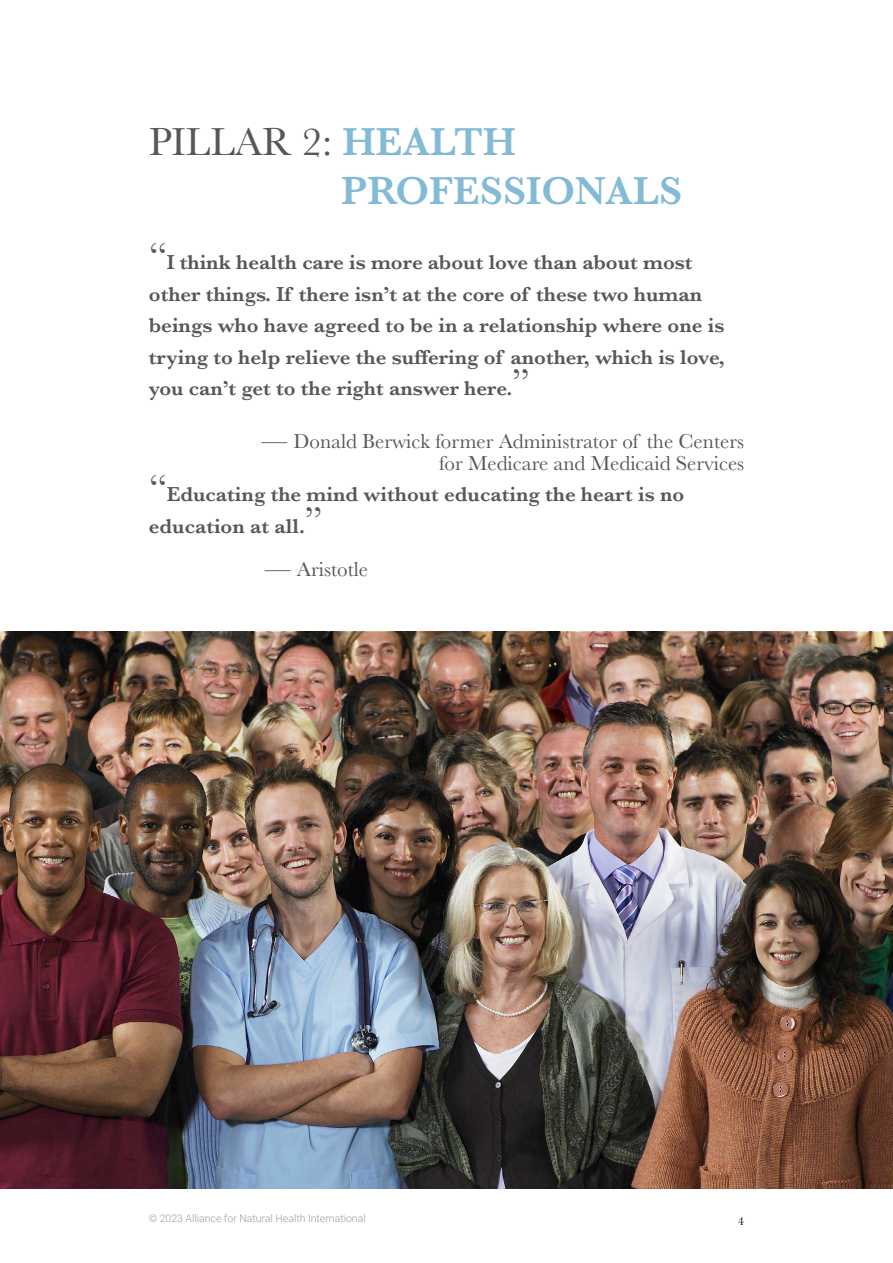
<style>
.page{position:relative;width:893px;height:1263px;background:#fff}
.page>*{position:absolute;margin:0;border:0;box-sizing:border-box;transform-origin:0 0}
.t1{font:600 40.5px/48.6px "Baskerville";color:#83bad6}
.t2{font:600 21px/31.5px "Baskerville";color:#575756}
.t3{font:21px/21.6px "Baskerville";color:#575756;text-align:right}
.t4{font:12px "Baskerville";color:#000}
.t5{font:300 10.5px "Roboto";color:#9d9d9c}
.s1{font-weight:400;color:#575756}
.s2{font-weight:400;font-size:39px}
.s3{font-style:italic}
</style>
<div class="page">
<img style="left:0;top:631px;width:893px;height:558px">
<h1 class="t1" style="left:341px;top:118px;width:343px;text-indent:-192px"><span class="s1">PILLAR 2:</span> HEALTH<br>PROFESSIONALS</h1>
<p class="t2" style="left:149px;top:246px;width:577px"><span class="s2">“</span>I think health care is more about love than about most other things. If there isn’t at the core of these two human beings who have agreed to be in a relationship where one is trying to help relieve the suffering of another, which is love, you can’t get to the right answer here.<span class="s2">”</span></p>
<p class="t3" style="left:260px;top:431px;width:485px"><span class="s3">―</span> Donald Berwick former Administrator of the Centers for Medicare and Medicaid Services</p>
<p class="t2" style="left:149px;top:479px;width:537px"><span class="s2">“</span>Educating the mind without educating the heart is no education at all.<span class="s2">”</span></p>
<p class="t3" style="left:264px;top:559px;width:106px"><span class="s3">―</span> Aristotle</p>
<p class="t5" style="left:149px;top:1211px;width:218px">© 2023 Alliance for Natural Health International</p>
<p class="t4" style="left:738px;top:1213px;width:7px">4</p>
</div>
